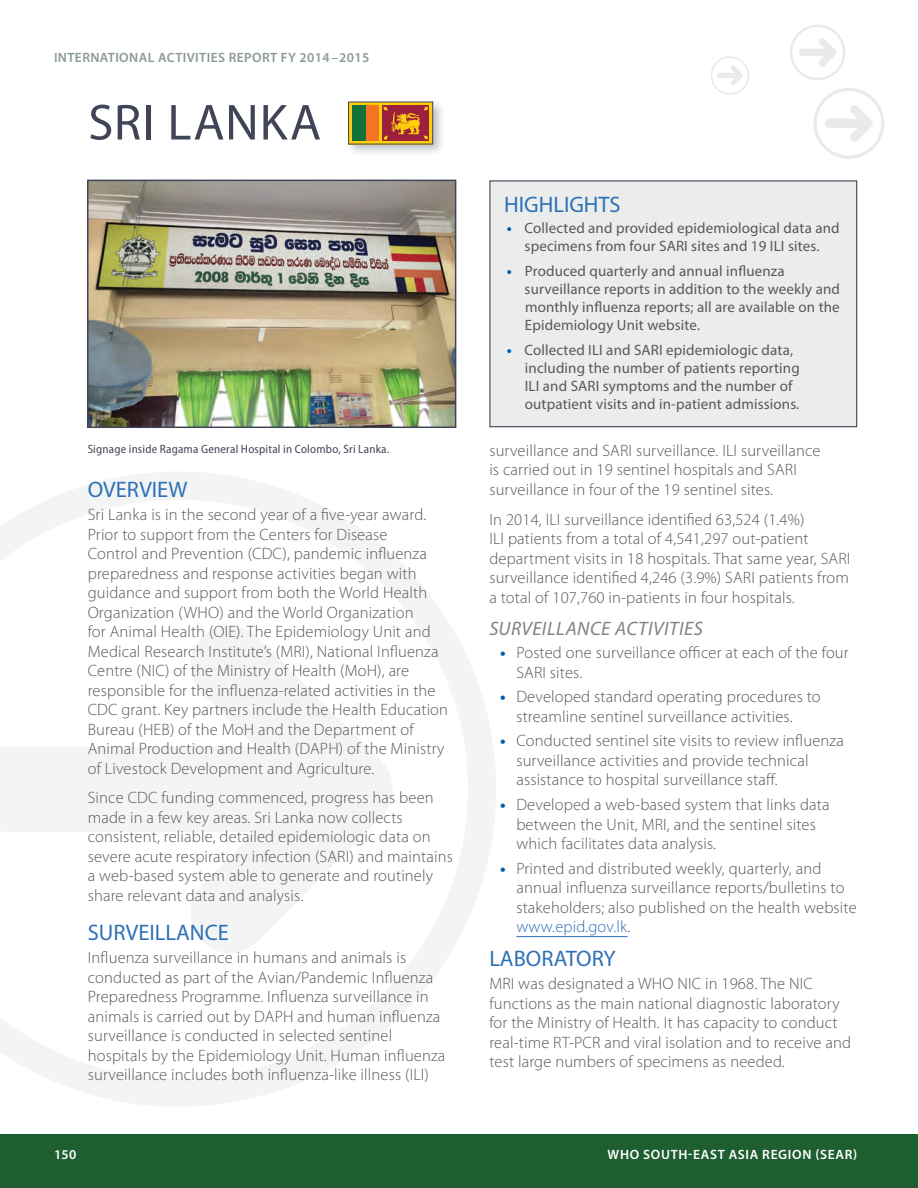
<style>
.page{position:relative;width:918px;height:1188px;background:#fff}
.page>*{position:absolute;margin:0;border:0;box-sizing:border-box;transform-origin:0 0}
.H1-Countries{font:51px "Myriad Pro";letter-spacing:.02em;color:#3f4556}
.Sub_1{font:22.5px "Myriad Pro";color:#2f71b7}
.Sub_2{font:italic 19.5px "Myriad Pro";letter-spacing:.025em;color:#808285}
.Body_Text{font:300 16.5px/19.5px "Myriad Pro";letter-spacing:.01em;color:#57585a}
.t1{font:15px/18px "Myriad Pro";letter-spacing:.01em;color:#57585a}
.t2{font:600 13.5px "Myriad Pro";letter-spacing:.03em;color:#8b9b92}
.t3{font:600 13.5px "Myriad Pro";letter-spacing:.05em;color:#fff}
.Caption_Photo-L{font:semi-condensed 12px "Myriad Pro";letter-spacing:.02em;color:#3f4556}
.s1{font-weight:700;color:#015dab}
.s2{color:#2f71b7}
</style>
<div class="page">
<div style="left:0;top:1134px;width:918px;height:54px;background:#1e5e2f"></div>
<svg style="left:814px;top:88px;width:70px;height:71px"></svg>
<svg style="left:790px;top:25px;width:55px;height:55px"></svg>
<svg style="left:711px;top:56px;width:38px;height:39px"></svg>
<svg style="left:0;top:472px;width:496px;height:635px"></svg>
<div style="left:345px;top:98px;width:101px;height:59px;background:#3f4556;opacity:.35"></div>
<div style="left:349px;top:102px;width:84px;height:42px;background:linear-gradient(to right,#fcce0c,#fcce0c)"></div>
<div style="left:365px;top:106px;width:14px;height:35px;background:#f47421"></div>
<div style="left:352px;top:106px;width:13px;height:35px;background:#11723a"></div>
<div style="left:382px;top:106px;width:47px;height:35px;background:#9c1f3d"></div>
<svg style="left:383px;top:106px;width:45px;height:34px"></svg>
<div style="left:348px;top:102px;width:85px;height:42px;border:1px solid #3f4556"></div>
<img style="left:90px;top:183px;width:363px;height:242px">
<div style="left:87px;top:180px;width:369px;height:248px;border:2px solid #3f4556"></div>
<div style="left:490px;top:181px;width:367px;height:246px;background:#eaedec"></div>
<div style="left:489px;top:180px;width:368px;height:247px;border:1px solid #3f4556"></div>
<hr style="left:516px;top:936px;width:112px;height:1px;background:#2f71b7">
<p class="t2" style="left:54px;top:49px;width:317px">INTERNATIONAL ACTIVITIES REPORT FY 2014–2015</p>
<p class="H1-Countries" style="left:88px;top:91px;width:234px">SRI LANKA</p>
<p class="Caption_Photo-L" style="left:88px;top:442px;width:303px">Signage inside Ragama General Hospital in Colombo, Sri Lanka.</p>
<p class="Sub_1" style="left:88px;top:476px;width:101px">OVERVIEW</p>
<p class="Body_Text" style="left:88px;top:505px;width:362px">Sri Lanka is in the second year of a five-year award.<br>Prior to support from the Centers for Disease<br>Control and Prevention (CDC), pandemic influenza preparedness and response activities began with guidance and support from both the World Health Organization (WHO) and the World Organization<br>for Animal Health (OIE). The Epidemiology Unit and Medical Research Institute’s (MRI), National Influenza Centre (NIC) of the Ministry of Health (MoH), are responsible for the influenza-related activities in the CDC grant. Key partners include the Health Education Bureau (HEB) of the MoH and the Department of Animal Production and Health (DAPH) of the Ministry of Livestock Development and Agriculture.</p>
<p class="Body_Text" style="left:88px;top:788px;width:367px">Since CDC funding commenced, progress has been made in a few key areas. Sri Lanka now collects consistent, reliable, detailed epidemiologic data on severe acute respiratory infection (SARI) and maintains a web-based system able to generate and routinely share relevant data and analysis.</p>
<p class="Sub_1" style="left:88px;top:919px;width:143px">SURVEILLANCE</p>
<p class="Body_Text" style="left:88px;top:948px;width:359px">Influenza surveillance in humans and animals is conducted as part of the Avian/Pandemic Influenza Preparedness Programme. Influenza surveillance in animals is carried out by DAPH and human influenza surveillance is conducted in selected sentinel hospitals by the Epidemiology Unit. Human influenza surveillance includes both influenza-like illness (ILI)</p>
<p class="Sub_1" style="left:504px;top:190px;width:118px">HIGHLIGHTS</p>
<p class="t1" style="left:507px;top:219px;width:334px;text-align:center"><span class="s1">•</span> Collected and provided epidemiological data and specimens from four SARI sites and 19 ILI sites.</p>
<p class="t1" style="left:525px;top:262px;width:317px;text-indent:-18px"><span class="s1">•</span> Produced quarterly and annual influenza surveillance reports in addition to the weekly and monthly influenza reports; all are available on the Epidemiology Unit website.</p>
<p class="t1" style="left:525px;top:341px;width:276px;text-indent:-18px"><span class="s1">•</span> Collected ILI and SARI epidemiologic data, including the number of patients reporting ILI and SARI symptoms and the number of outpatient visits and in-patient admissions.</p>
<p class="Body_Text" style="left:489px;top:441px;width:333px">surveillance and SARI surveillance. ILI surveillance is carried out in 19 sentinel hospitals and SARI surveillance in four of the 19 sentinel sites.</p>
<p class="Body_Text" style="left:489px;top:510px;width:362px">In 2014, ILI surveillance identified 63,524 (1.4%)<br>ILI patients from a total of 4,541,297 out-patient department visits in 18 hospitals. That same year, SARI surveillance identified 4,246 (3.9%) SARI patients from a total of 107,760 in-patients in four hospitals.</p>
<p class="Sub_2" style="left:489px;top:617px;width:215px">SURVEILLANCE ACTIVITIES</p>
<p class="Body_Text" style="left:516px;top:643px;width:334px;text-indent:-16px"><span class="s1">•</span> Posted one surveillance officer at each of the four<br>SARI sites.</p>
<p class="Body_Text" style="left:516px;top:687px;width:306px;text-indent:-16px"><span class="s1">•</span> Developed standard operating procedures to streamline sentinel surveillance activities.</p>
<p class="Body_Text" style="left:516px;top:731px;width:329px;text-indent:-16px"><span class="s1">•</span> Conducted sentinel site visits to review influenza surveillance activities and provide technical assistance to hospital surveillance staff.</p>
<p class="Body_Text" style="left:516px;top:795px;width:315px;text-indent:-16px"><span class="s1">•</span> Developed a web-based system that links data between the Unit, MRI, and the sentinel sites which facilitates data analysis.</p>
<p class="Body_Text" style="left:516px;top:859px;width:342px;text-indent:-16px"><span class="s1">•</span> Printed and distributed weekly, quarterly, and annual influenza surveillance reports/bulletins to stakeholders; also published on the health website <span class="s2">www.epid.gov.lk</span>.</p>
<p class="Sub_1" style="left:489px;top:945px;width:128px">LABORATORY</p>
<p class="Body_Text" style="left:489px;top:974px;width:363px">MRI was designated a WHO NIC in 1968. The NIC functions as the main national diagnostic laboratory for the Ministry of Health. It has capacity to conduct real-time RT-PCR and viral isolation and to receive and test large numbers of specimens as needed.</p>
<p class="t3" style="left:54px;top:1146px;width:24px">150</p>
<p class="t3" style="left:608px;top:1146px;width:251px">WHO SOUTH-EAST ASIA REGION (SEAR)</p>
</div>
